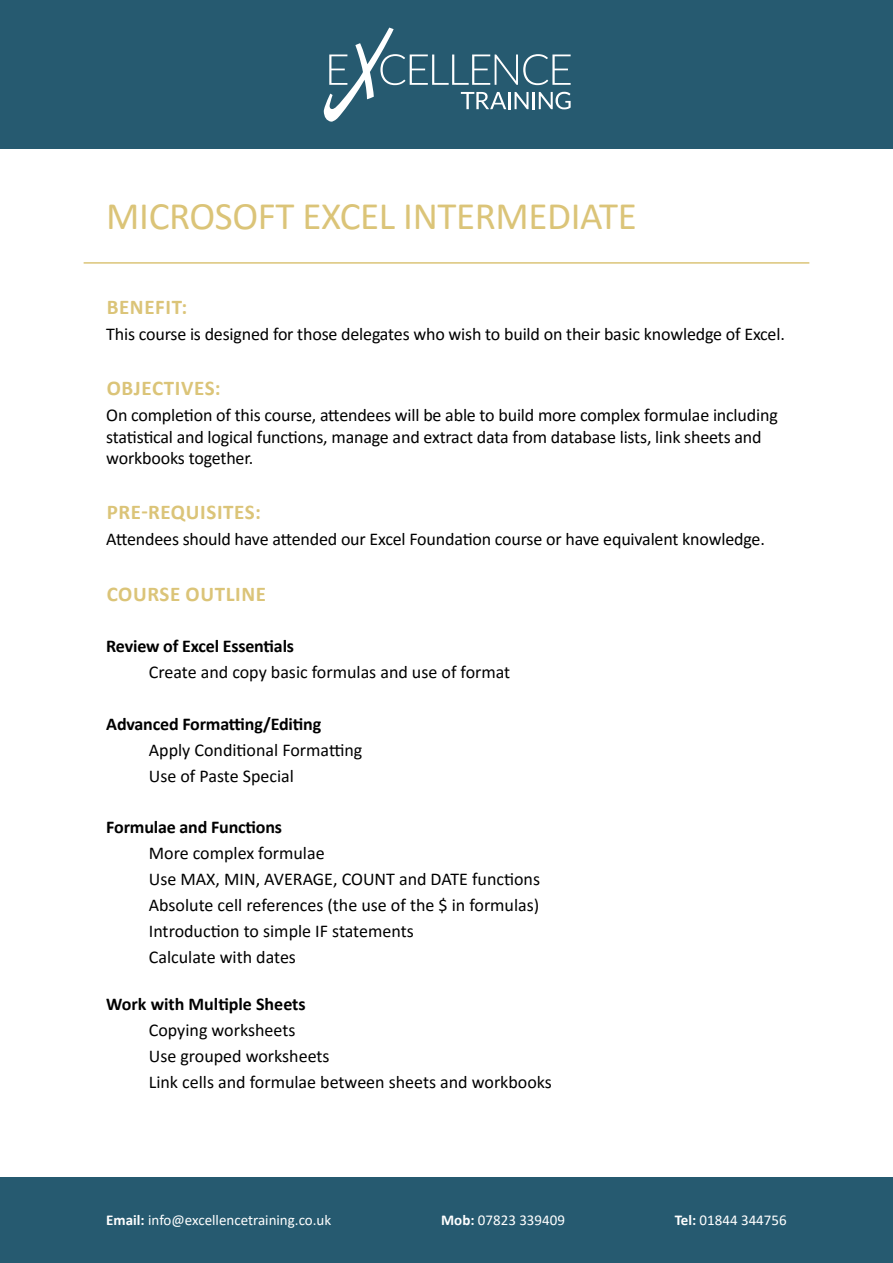
<style>
.page{position:relative;width:893px;height:1263px;background:#fff}
.page>*{position:absolute;margin:0;border:0;box-sizing:border-box;transform-origin:0 0}
.t1{font:39px "Calibri";letter-spacing:-.01em;color:#dbc478}
.t2{font:700 21px "Calibri";letter-spacing:.03em;color:#dbc478}
.t3{font:18px/25.8px "Calibri";letter-spacing:-.01em;color:#000}
.t4{font:700 18px "Calibri";letter-spacing:-.01em;color:#000}
.t5{font:15px "Calibri";color:#fff}
.s1{font-weight:700}
</style>
<div class="page">
<div style="left:0;top:0;width:893px;height:149px;background:#265a70"></div>
<div style="left:0;top:1178px;width:893px;height:85px;background:#265a70"></div>
<svg style="left:324px;top:28px;width:247px;height:94px"></svg>
<hr style="left:84px;top:262px;width:725px;height:2px;background:#dbc478">
<h1 class="t1" style="left:106px;top:189px;width:532px">MICROSOFT EXCEL INTERMEDIATE</h1>
<p class="t2" style="left:107px;top:292px;width:82px">BENEFIT:</p>
<p class="t3" style="left:106px;top:320px;width:680px">This course is designed for those delegates who wish to build on their basic knowledge of Excel.</p>
<p class="t2" style="left:107px;top:373px;width:115px">OBJECTIVES:</p>
<p class="t3" style="left:106px;top:404px;width:673px;line-height:21.6px">On completion of this course, attendees will be able to build more complex formulae including statistical and logical functions, manage and extract data from database lists, link sheets and workbooks together.</p>
<p class="t2" style="left:107px;top:498px;width:156px">PRE-REQUISITES:</p>
<p class="t3" style="left:106px;top:526px;width:660px">Attendees should have attended our Excel Foundation course or have equivalent knowledge.</p>
<p class="t2" style="left:107px;top:579px;width:161px">COURSE OUTLINE</p>
<p class="t4" style="left:106px;top:634px;width:189px">Review of Excel Essentials</p>
<p class="t3" style="left:149px;top:659px;width:363px">Create and copy basic formulas and use of format</p>
<p class="t4" style="left:106px;top:711px;width:216px">Advanced Formatting/Editing</p>
<p class="t3" style="left:149px;top:736px;width:215px">Apply Conditional Formatting<br>Use of Paste Special</p>
<p class="t4" style="left:106px;top:814px;width:177px">Formulae and Functions</p>
<p class="t3" style="left:149px;top:840px;width:393px">More complex formulae<br>Use MAX, MIN, AVERAGE, COUNT and DATE functions Absolute cell references (the use of the $ in formulas)<br>Introduction to simple IF statements<br>Calculate with dates</p>
<p class="t4" style="left:106px;top:991px;width:201px">Work with Multiple Sheets</p>
<p class="t3" style="left:149px;top:1016px;width:405px">Copying worksheets<br>Use grouped worksheets<br>Link cells and formulae between sheets and workbooks</p>
<p class="t5" style="left:106px;top:1209px;width:227px"><span class="s1">Email:</span> info@excellencetraining.co.uk</p>
<p class="t5" style="left:441px;top:1209px;width:125px"><span class="s1">Mob:</span> 07823 339409</p>
<p class="t5" style="left:675px;top:1209px;width:113px"><span class="s1">Tel:</span> 01844 344756</p>
</div>
